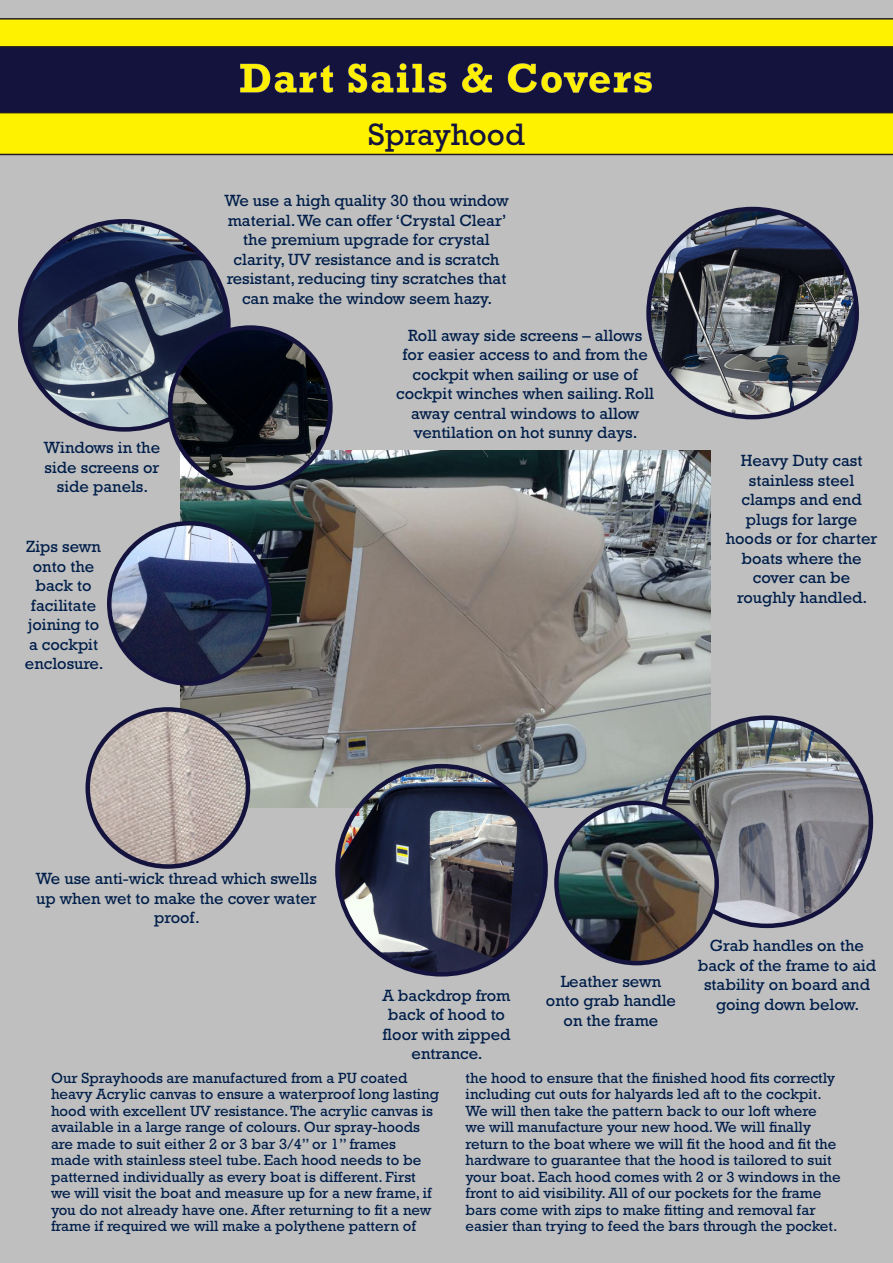
<style>
.page{position:relative;width:893px;height:1263px;background:#bfbfbf}
.page>*{position:absolute;margin:0;border:0;box-sizing:border-box;transform-origin:0 0}
.t1{font:31.5px "Rockwell Std";color:#14133e}
.t2{font:16.5px/19.5px "Rockwell Std";color:#001e49;text-align:center}
.t3{font:15px/16.5px "Rockwell Std";color:#001e49}
</style>
<div class="page">
<svg style="left:0;top:18px;width:893px;height:137px;background:#f4e801"></svg>
<div style="left:0;top:46px;width:893px;height:67px;background:#14133e"></div>
<img style="left:225px;top:46px;width:441px;height:60px">
<img style="left:180px;top:451px;width:530px;height:357px">
<img style="left:20px;top:221px;width:208px;height:208px;border-radius:104px">
<img style="left:649px;top:209px;width:208px;height:208px;border-radius:104px">
<img style="left:337px;top:766px;width:209px;height:208px;border-radius:104px">
<img style="left:663px;top:718px;width:208px;height:208px;border-radius:104px">
<img style="left:170px;top:328px;width:159px;height:160px">
<div style="left:168px;top:325px;width:165px;height:165px;border:4px solid #14133e;border-radius:50%"></div>
<img style="left:109px;top:523px;width:160px;height:159px">
<div style="left:107px;top:521px;width:165px;height:165px;border:4px solid #14133e;border-radius:50%"></div>
<img style="left:556px;top:803px;width:161px;height:160px;border-radius:80px">
<div style="left:554px;top:801px;width:165px;height:164px;border:4px solid #14133e;border-radius:50%"></div>
<img style="left:88px;top:709px;width:160px;height:157px">
<div style="left:86px;top:707px;width:164px;height:162px;border:4px solid #14133e;border-radius:50%"></div>
<p class="t1" style="left:368px;top:116px;width:158px">Sprayhood</p>
<p class="t2" style="left:44px;top:438px;width:118px">Windows in the side screens or side panels.</p>
<p class="t2" style="left:25px;top:537px;width:80px">Zips sewn onto the back to facilitate joining to a cockpit enclosure.</p>
<p class="t2" style="left:224px;top:191px;width:286px">We use a high quality 30 thou window material. We can offer ‘Crystal Clear’ the premium upgrade for crystal clarity, UV resistance and is scratch resistant, reducing tiny scratches that can make the window seem hazy.</p>
<p class="t2" style="left:396px;top:325px;width:259px">Roll away side screens – allows for easier access to and from the cockpit when sailing or use of cockpit winches when sailing. Roll away central windows to allow ventilation on hot sunny days.</p>
<p class="t2" style="left:726px;top:451px;width:153px">Heavy Duty cast stainless steel clamps and end plugs for large hoods or for charter boats where the cover can be roughly handled.</p>
<p class="t2" style="left:36px;top:869px;width:283px">We use anti-wick thread which swells up when wet to make the cover water proof.</p>
<p class="t2" style="left:382px;top:985px;width:129px">A backdrop from back of hood to floor with zipped entrance.</p>
<p class="t2" style="left:546px;top:971px;width:132px">Leather sewn onto grab handle on the frame</p>
<p class="t2" style="left:698px;top:936px;width:180px">Grab handles on the back of the frame to aid stability on board and going down below.</p>
<p class="t3" style="left:51px;top:1069px;width:390px">Our Sprayhoods are manufactured from a PU coated heavy Acrylic canvas to ensure a waterproof long lasting hood with excellent UV resistance. The acrylic canvas is available in a large range of colours. Our spray-hoods are made to suit either 2 or 3 bar 3/4” or 1” frames<br>made with stainless steel tube. Each hood needs to be patterned individually as every boat is different. First we will visit the boat and measure up for a new frame, if you do not already have one. After returning to fit a new frame if required we will make a polythene pattern of</p>
<p class="t3" style="left:466px;top:1069px;width:377px">the hood to ensure that the finished hood fits correctly including cut outs for halyards led aft to the cockpit.<br>We will then take the pattern back to our loft where<br>we will manufacture your new hood. We will finally return to the boat where we will fit the hood and fit the hardware to guarantee that the hood is tailored to suit your boat. Each hood comes with 2 or 3 windows in the front to aid visibility. All of our pockets for the frame bars come with zips to make fitting and removal far easier than trying to feed the bars through the pocket.</p>
</div>
